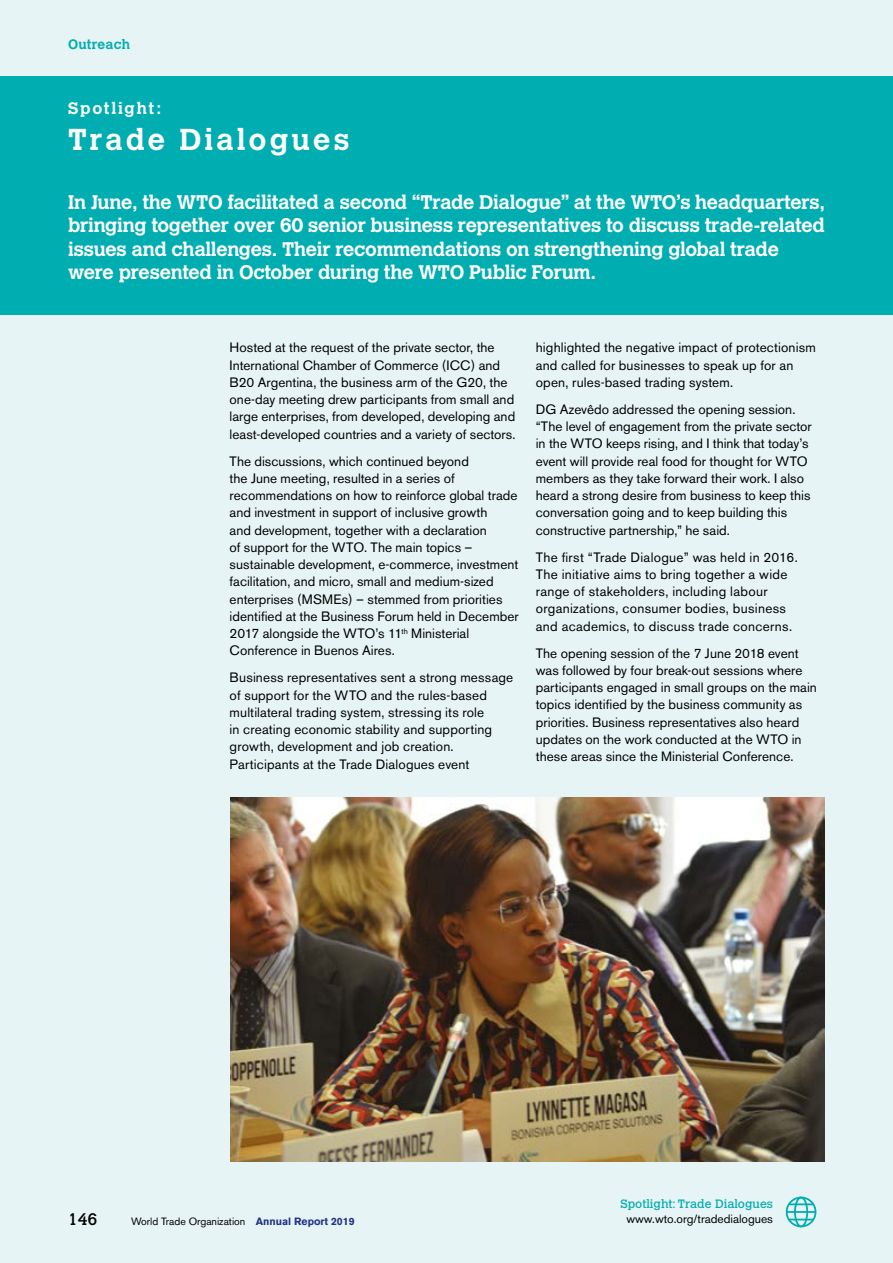
<style>
.page{position:relative;width:893px;height:1263px;background:#e7f4f5}
.page>*{position:absolute;margin:0;border:0;box-sizing:border-box;transform-origin:0 0}
.t1{font:700 30px "Calvert";letter-spacing:.1em;color:#fff}
.t2{font:700 19.5px/23.2px "Calvert";letter-spacing:-.015em;color:#fff}
.t3{font:700 16.5px "Calvert";letter-spacing:.105em;color:#fff}
.t4{font:16.5px "Calvert";color:#000}
.t5{font:13.5px/17.2px "Akzidenz Grotesk BE";letter-spacing:.005em;color:#000}
.t6{font:700 13.5px "Calvert";letter-spacing:.01em;color:#00adb1}
.t7{font:12px "Akzidenz Grotesk BE";color:#000}
.t8{font:12px "Calvert";color:#00adb1}
.t9{font:10.5px "Akzidenz Grotesk BE";color:#000}
.s1{font-weight:700;color:#243588}
</style>
<div class="page">
<div style="left:0;top:77px;width:893px;height:238px;background:#00adb1"></div>
<img style="left:230px;top:797px;width:594px;height:364px">
<div style="left:786px;top:1196px;width:30px;height:31px;border:2px solid #00adb1;border-radius:50%"></div>
<div style="left:794px;top:1196px;width:14px;height:31px;border:2px solid #00adb1;border-radius:50%"></div>
<hr style="left:787px;top:1211px;width:28px;height:2px;background:#00adb1">
<svg style="left:789px;top:1219px;width:24px;height:1px"></svg>
<hr style="left:789px;top:1203px;width:24px;height:2px;background:#00adb1">
<p class="t6" style="left:68px;top:36px;width:64px">Outreach</p>
<p class="t3" style="left:68px;top:98px;width:95px">Spotlight:</p>
<h1 class="t1" style="left:68px;top:120px;width:283px">Trade Dialogues</h1>
<p class="t2" style="left:68px;top:190px;width:758px">In June, the WTO facilitated a second “Trade Dialogue” at the WTO’s headquarters, bringing together over 60 senior business representatives to discuss trade-related issues and challenges. Their recommendations on strengthening global trade were presented in October during the WTO Public Forum.</p>
<p class="t5" style="left:230px;top:339px;width:288px">Hosted at the request of the private sector, the International Chamber of Commerce (ICC) and B20 Argentina, the business arm of the G20, the one-day meeting drew participants from small and large enterprises, from developed, developing and least-developed countries and a variety of sectors.</p>
<p class="t5" style="left:230px;top:452px;width:291px">The discussions, which continued beyond<br>the June meeting, resulted in a series of recommendations on how to reinforce global trade and investment in support of inclusive growth<br>and development, together with a declaration<br>of support for the WTO. The main topics – sustainable development, e-commerce, investment facilitation, and micro, small and medium-sized enterprises (MSMEs) – stemmed from priorities identified at the Business Forum held in December 2017 alongside the WTO’s 11<sup>th</sup> Ministerial Conference in Buenos Aires.</p>
<p class="t5" style="left:230px;top:669px;width:285px">Business representatives sent a strong message of support for the WTO and the rules-based multilateral trading system, stressing its role<br>in creating economic stability and supporting growth, development and job creation.<br>Participants at the Trade Dialogues event</p>
<p class="t5" style="left:536px;top:339px;width:282px">highlighted the negative impact of protectionism and called for businesses to speak up for an open, rules-based trading system.</p>
<p class="t5" style="left:536px;top:401px;width:278px">DG Azevêdo addressed the opening session. “The level of engagement from the private sector in the WTO keeps rising, and I think that today’s event will provide real food for thought for WTO members as they take forward their work. I also heard a strong desire from business to keep this conversation going and to keep building this constructive partnership,” he said.</p>
<p class="t5" style="left:536px;top:548px;width:264px">The first “Trade Dialogue” was held in 2016.<br>The initiative aims to bring together a wide range of stakeholders, including labour organizations, consumer bodies, business and academics, to discuss trade concerns.</p>
<p class="t5" style="left:536px;top:644px;width:283px">The opening session of the 7 June 2018 event was followed by four break-out sessions where participants engaged in small groups on the main topics identified by the business community as priorities. Business representatives also heard updates on the work conducted at the WTO in these areas since the Ministerial Conference.</p>
<p class="t4" style="left:68px;top:1209px;width:31px">146</p>
<p class="t9" style="left:131px;top:1215px;width:225px">World Trade Organization <span class="s1">Annual Report 2019</span></p>
<p class="t8" style="left:620px;top:1197px;width:154px">Spotlight: Trade Dialogues</p>
<p class="t7" style="left:626px;top:1211px;width:148px">www.wto.org/tradedialogues</p>
</div>
